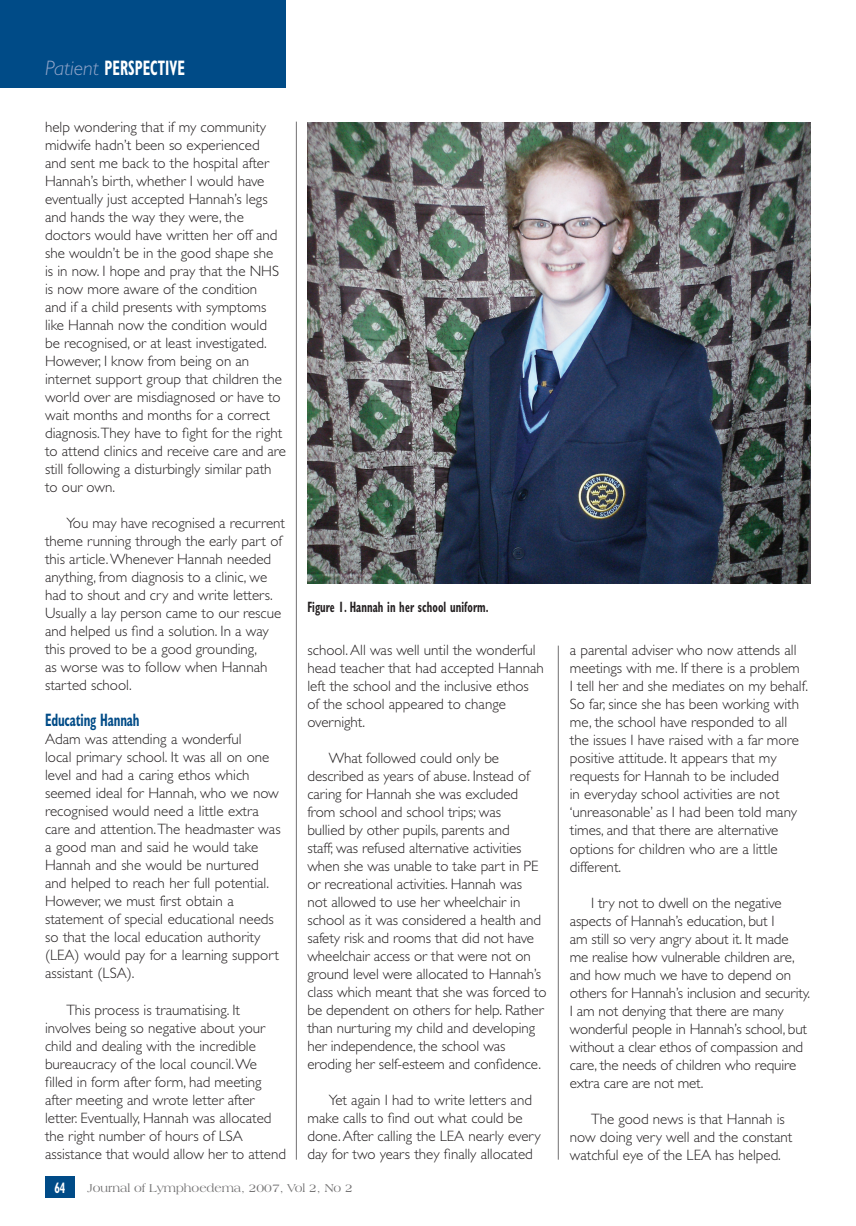
<style>
.page{position:relative;width:856px;height:1226px;background:#fff}
.page>*{position:absolute;margin:0;border:0;box-sizing:border-box;transform-origin:0 0}
.t1{font:700 condensed 21px "Gill Sans";color:#fff;scale:.7 1}
.t2{font:700 condensed 18px "Gill Sans";letter-spacing:-.01em;color:#004b87;scale:.7 1}
.t3{font:300 15px/18px "Gill Sans";color:#231f20}
.t4{font:700 condensed 15px "Gill Sans";letter-spacing:.01em;color:#231f20;scale:.7 1}
.t5{font:700 condensed 15px "Gill Sans";color:#fff;scale:.7 1}
.t6{font:12px "Americana BT";color:#727172}
.s1{font-weight:300;font-style:italic;font-stretch:normal;color:#93a6ca}
</style>
<div class="page">
<div style="left:0;top:0;width:286px;height:88px;background:#004b87"></div>
<div style="left:45px;top:1176px;width:30px;height:21px;background:#004b87"></div>
<img style="left:308px;top:122px;width:502px;height:461px">
<hr style="left:296px;top:122px;width:1px;height:1037px;background:#727172">
<hr style="left:558px;top:645px;width:1px;height:514px;background:#727172">
<h1 class="t1" style="left:45px;top:55px;width:201px"><span class="s1">Patient</span> PERSPECTIVE</h1>
<p class="t3" style="left:45px;top:118px;width:242px">help wondering that if my community midwife hadn’t been so experienced<br>and sent me back to the hospital after Hannah’s birth, whether I would have eventually just accepted Hannah’s legs and hands the way they were, the doctors would have written her off and she wouldn’t be in the good shape she<br>is in now. I hope and pray that the NHS is now more aware of the condition<br>and if a child presents with symptoms like Hannah now the condition would<br>be recognised, or at least investigated.<br>However, I know from being on an internet support group that children the world over are misdiagnosed or have to wait months and months for a correct diagnosis.They have to fight for the right to attend clinics and receive care and are still following a disturbingly similar path to our own.</p>
<p class="t3" style="left:45px;top:514px;width:241px;text-indent:21px">You may have recognised a recurrent theme running through the early part of this article. Whenever Hannah needed anything, from diagnosis to a clinic, we had to shout and cry and write letters.<br>Usually a lay person came to our rescue and helped us find a solution. In a way this proved to be a good grounding,<br>as worse was to follow when Hannah started school.</p>
<p class="t2" style="left:45px;top:709px;width:136px">Educating Hannah</p>
<p class="t3" style="left:45px;top:730px;width:237px">Adam was attending a wonderful<br>local primary school. It was all on one level and had a caring ethos which seemed ideal for Hannah, who we now recognised would need a little extra care and attention. The headmaster was a good man and said he would take Hannah and she would be nurtured and helped to reach her full potential.<br>However, we must first obtain a statement of special educational needs so that the local education authority (LEA) would pay for a learning support assistant (LSA).</p>
<p class="t3" style="left:45px;top:1000px;width:242px;text-indent:21px">This process is traumatising. It involves being so negative about your child and dealing with the incredible bureaucracy of the local council. We filled in form after form, had meeting after meeting and wrote letter after letter. Eventually, Hannah was allocated the right number of hours of LSA assistance that would allow her to attend</p>
<p class="t4" style="left:307px;top:597px;width:260px">Figure 1. Hannah in her school uniform.</p>
<p class="t3" style="left:307px;top:641px;width:238px">school. All was well until the wonderful head teacher that had accepted Hannah left the school and the inclusive ethos of the school appeared to change overnight.</p>
<p class="t3" style="left:307px;top:749px;width:241px;text-indent:21px">What followed could only be described as years of abuse. Instead of caring for Hannah she was excluded from school and school trips; was<br>bullied by other pupils, parents and<br>staff; was refused alternative activities when she was unable to take part in PE or recreational activities. Hannah was<br>not allowed to use her wheelchair in school as it was considered a health and safety risk and rooms that did not have wheelchair access or that were not on ground level were allocated to Hannah’s class which meant that she was forced to be dependent on others for help. Rather than nurturing my child and developing her independence, the school was eroding her self-esteem and confidence.</p>
<p class="t3" style="left:307px;top:1091px;width:235px;text-indent:21px">Yet again I had to write letters and make calls to find out what could be done. After calling the LEA nearly every day for two years they finally allocated</p>
<p class="t5" style="left:54px;top:1178px;width:17px">64</p>
<p class="t6" style="left:88px;top:1180px;width:267px">Journal of Lymphoedema, 2007, Vol 2, No 2</p>
<p class="t3" style="left:569px;top:641px;width:240px">a parental adviser who now attends all meetings with me. If there is a problem<br>I tell her and she mediates on my behalf.<br>So far, since she has been working with me, the school have responded to all the issues I have raised with a far more positive attitude. It appears that my requests for Hannah to be included<br>in everyday school activities are not ‘unreasonable’ as I had been told many times, and that there are alternative options for children who are a little different.</p>
<p class="t3" style="left:569px;top:893px;width:242px;text-indent:21px">I try not to dwell on the negative aspects of Hannah’s education, but I<br>am still so very angry about it. It made me realise how vulnerable children are, and how much we have to depend on others for Hannah’s inclusion and security.<br>I am not denying that there are many wonderful people in Hannah’s school, but without a clear ethos of compassion and care, the needs of children who require extra care are not met.</p>
<p class="t3" style="left:569px;top:1109px;width:224px;text-indent:21px">The good news is that Hannah is now doing very well and the constant watchful eye of the LEA has helped.</p>
</div>
